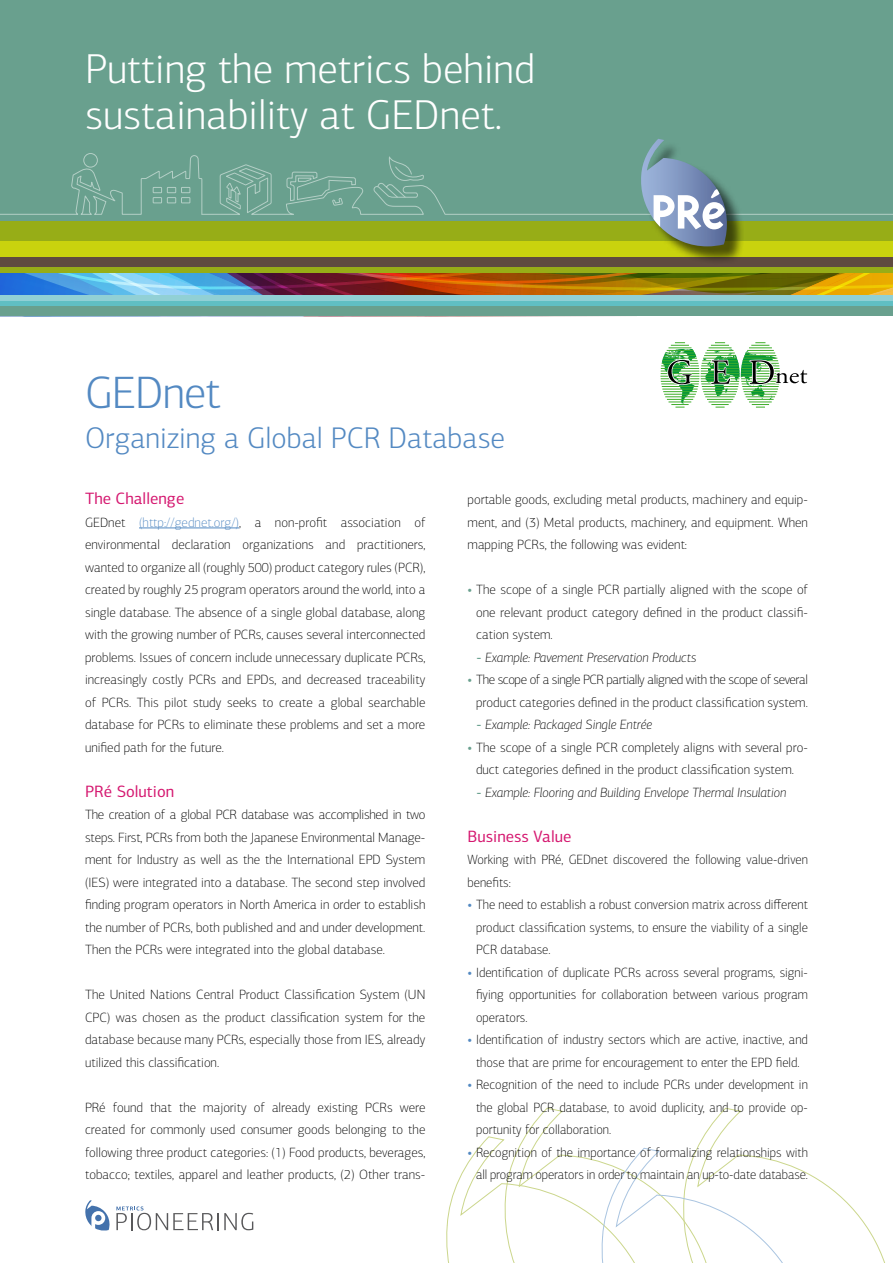
<style>
.page{position:relative;width:893px;height:1263px;background:#fff}
.page>*{position:absolute;margin:0;border:0;box-sizing:border-box;transform-origin:0 0}
.t1{font:300 45.6px "PF Centro Sans Pro";letter-spacing:-.02em;color:#5389c2}
.t2{font:300 42px/46.5px "PF Centro Sans Pro";color:#fff}
.t3{font:300 30px "PF Centro Sans Pro";color:#5389c2}
.t4{font:16.5px "PF Centro Sans Pro";color:#d51870}
.t5{font:100 13.5px/22.5px "PF Centro Sans Pro";color:#000;text-align:justify}
.t6{font:italic 100 13.5px "PF Centro Sans Pro";color:#000}
.s1{color:#5389c2}
.s2{font-weight:500;color:#69a08e}
.s3{font-weight:500;font-style:normal;color:#69a08e}
.s4{font-weight:500;color:#5389c2}
</style>
<div class="page">
<div style="left:0;top:0;width:893px;height:232px;background:#69a08e"></div>
<svg style="left:446px;top:1108px;width:439px;height:155px"></svg>
<svg style="left:0;top:139px;width:893px;height:177px"></svg>
<hr style="left:139px;top:528px;width:100px;height:1px;background:#5389c2">
<hr style="left:661px;top:366px;width:38px;height:1px;background:#3fae2a">
<hr style="left:661px;top:368px;width:38px;height:1px;background:#3fae2a">
<hr style="left:661px;top:371px;width:38px;height:1px;background:#3fae2a">
<hr style="left:661px;top:384px;width:38px;height:1px;background:#3fae2a">
<hr style="left:661px;top:381px;width:38px;height:1px;background:#3fae2a">
<hr style="left:661px;top:378px;width:38px;height:1px;background:#3fae2a">
<hr style="left:660px;top:376px;width:39px;height:1px;background:#3fae2a">
<hr style="left:661px;top:373px;width:38px;height:1px;background:#3fae2a">
<svg style="left:662px;top:342px;width:146px;height:66px"></svg>
<svg style="left:85px;top:1200px;width:25px;height:31px"></svg>
<svg style="left:116px;top:1206px;width:137px;height:24px"></svg>
<h2 class="t2" style="left:85px;top:45px;width:452px">Putting the metrics behind sustainability at GEDnet.</h2>
<h1 class="t1" style="left:85px;top:367px;width:137px">GEDnet</h1>
<h3 class="t3" style="left:85px;top:420px;width:422px">Organizing a Global PCR Database</h3>
<p class="t4" style="left:85px;top:488px;width:101px">The Challenge</p>
<p class="t5" style="left:85px;top:511px;width:342px">GEDnet <span class="s1">(http://gednet.org/)</span>, a non-profit association of environmental declaration organizations and practitioners, wanted to organize all (roughly 500) product category rules (PCR), created by roughly 25 program operators around the world, into a single database. The absence of a single global database, along with the growing number of PCRs, causes several interconnected problems. Issues of concern include unnecessary duplicate PCRs, increasingly costly PCRs and EPDs, and decreased traceability of PCRs. This pilot study seeks to create a global searchable database for PCRs to eliminate these problems and set a more unified path for the future.</p>
<p class="t4" style="left:85px;top:781px;width:91px">PRé Solution</p>
<p class="t5" style="left:85px;top:803px;width:342px">The creation of a global PCR database was accomplished in two steps. First, PCRs from both the Japanese Environmental Manage&shy;ment for Industry as well as the the International EPD System (IES) were integrated into a database. The second step involved finding program operators in North America in order to establish the number of PCRs, both published and and under development.<br>Then the PCRs were integrated into the global database.</p>
<p class="t5" style="left:85px;top:983px;width:342px">The United Nations Central Product Classification System (UN CPC) was chosen as the product classification system for the database because many PCRs, especially those from IES, already utilized this classification.</p>
<p class="t5" style="left:85px;top:1096px;width:342px">PRé found that the majority of already existing PCRs were created for commonly used consumer goods belonging to the following three product categories: (1) Food products, beverages, tobacco; textiles, apparel and leather products, (2) Other trans-</p>
<p class="t5" style="left:468px;top:488px;width:342px">portable goods, excluding metal products, machinery and equip&shy;ment, and (3) Metal products, machinery, and equipment. When mapping PCRs, the following was evident:</p>
<p class="t5" style="left:476px;top:578px;width:333px;text-indent:-9px"><span class="s2">•</span> The scope of a single PCR partially aligned with the scope of one relevant product category defined in the product classifi&shy;cation system.</p>
<p class="t6" style="left:477px;top:649px;width:221px"><span class="s3">-</span> Example: Pavement Preservation Products</p>
<p class="t5" style="left:468px;top:668px;width:342px;text-align:right"><span class="s2">•</span> The scope of a single PCR partially aligned with the scope of several product categories defined in the product classification system.</p>
<p class="t6" style="left:477px;top:717px;width:177px"><span class="s3">-</span> Example: Packaged Single Entrée</p>
<p class="t5" style="left:468px;top:736px;width:342px;text-align:center"><span class="s2">•</span> The scope of a single PCR completely aligns with several pro&shy;duct categories defined in the product classification system.</p>
<p class="t6" style="left:477px;top:784px;width:311px"><span class="s3">-</span> Example: Flooring and Building Envelope Thermal Insulation</p>
<p class="t4" style="left:468px;top:826px;width:105px">Business Value</p>
<p class="t5" style="left:468px;top:848px;width:342px">Working with PRé, GEDnet discovered the following value-driven benefits:</p>
<p class="t5" style="left:476px;top:893px;width:333px;text-indent:-9px"><span class="s4">•</span> The need to establish a robust conversion matrix across different product classification systems, to ensure the viability of a single PCR database.</p>
<p class="t5" style="left:476px;top:961px;width:333px;text-indent:-9px"><span class="s4">•</span> Identification of duplicate PCRs across several programs, signi&shy;fiying opportunities for collaboration between various program operators.</p>
<p class="t5" style="left:468px;top:1028px;width:342px;text-align:center"><span class="s4">•</span> Identification of industry sectors which are active, inactive, and those that are prime for encouragement to enter the EPD field.</p>
<p class="t5" style="left:476px;top:1073px;width:333px;text-indent:-9px"><span class="s4">•</span> Recognition of the need to include PCRs under development in the global PCR database, to avoid duplicity, and to provide op&shy;portunity for collaboration.</p>
<p class="t5" style="left:468px;top:1141px;width:342px;text-align:right"><span class="s4">•</span> Recognition of the importance of formalizing relationships with all program operators in order to maintain an up-to-date database.</p>
</div>
